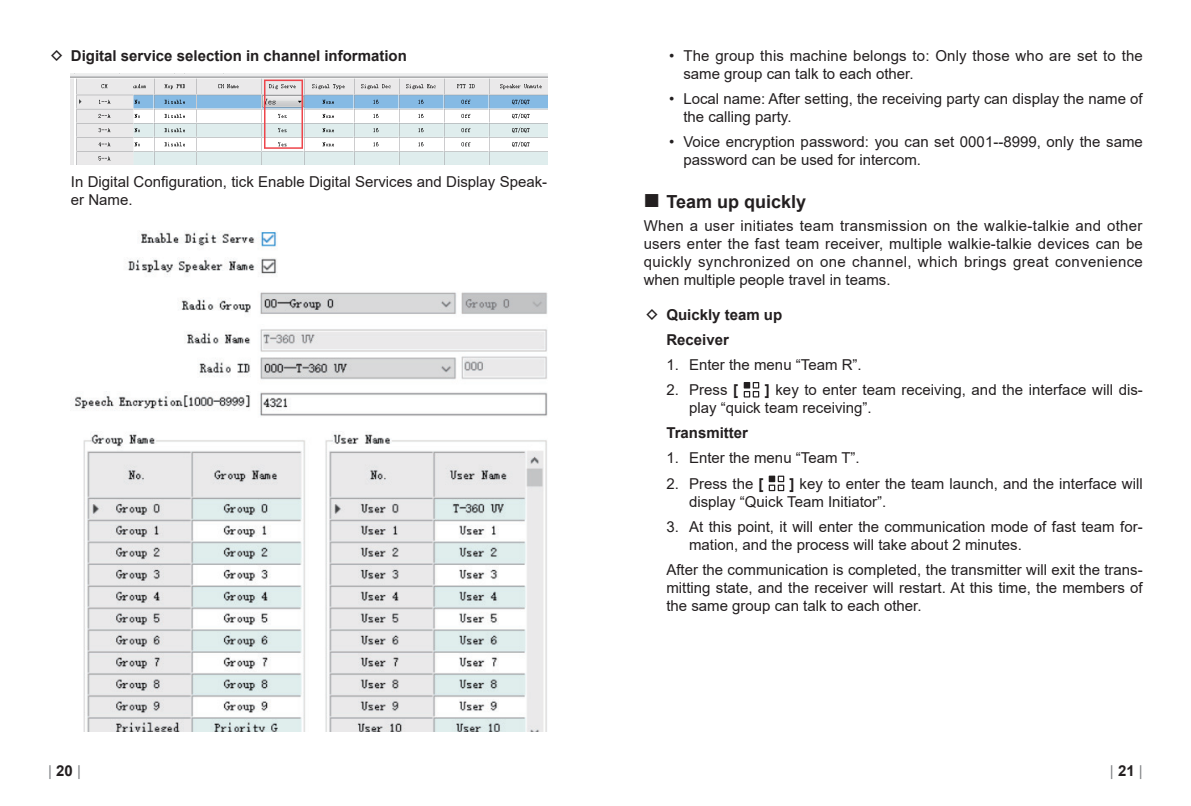
<style>
.page{position:relative;width:1191px;height:806px;background:#fff}
.page>*{position:absolute;margin:0;border:0;box-sizing:border-box;transform-origin:0 0}
.t1{font:700 18px "Arial";color:#231f20}
.t2{font:15px/18px "Arial";color:#231f20}
.t3{font:700 15px/25px "Arial";color:#231f20}
.t4{font:italic 15px "Arial";color:#808285}
.s1{font-family:"Icom Product Font";font-weight:400}
.s2{font-weight:700}
.s3{font-weight:700;font-style:normal;color:#231f20}
</style>
<div class="page">
<img style="left:71px;top:73px;width:476px;height:91px">
<img style="left:75px;top:232px;width:472px;height:498px">
<svg style="left:743px;top:382px;width:16px;height:15px"></svg>
<svg style="left:768px;top:475px;width:16px;height:16px"></svg>
<p class="t3" style="left:51px;top:43px;width:357px"><span class="s1">D</span> Digital service selection in channel information</p>
<p class="t2" style="left:71px;top:172px;width:478px">In Digital Configuration, tick Enable Digital Services and Display Speak&shy;er Name.</p>
<p class="t2" style="left:683px;top:47px;width:461px;text-indent:-14px">• The group this machine belongs to: Only those who are set to the same group can talk to each other.</p>
<p class="t2" style="left:683px;top:90px;width:461px;text-indent:-14px">• Local name: After setting, the receiving party can display the name of the calling party.</p>
<p class="t2" style="left:683px;top:133px;width:461px;text-indent:-14px">• Voice encryption password: you can set 0001--8999, only the same password can be used for intercom.</p>
<p class="t1" style="left:666px;top:189px;width:141px">Team up quickly</p>
<p class="t2" style="left:643px;top:216px;width:501px;text-align:justify">When a user initiates team transmission on the walkie-talkie and other users enter the fast team receiver, multiple walkie-talkie devices can be quickly synchronized on one channel, which brings great convenience when multiple people travel in teams.</p>
<p class="t3" style="left:666px;top:302px;width:117px;text-indent:-20px"><span class="s1">D</span> Quickly team up<br>Receiver</p>
<p class="t2" style="left:666px;top:355px;width:197px">1. Enter the menu “Team R”.</p>
<p class="t2" style="left:666px;top:380px;width:73px">2. Press <span class="s2">[</span></p>
<p class="t2" style="left:689px;top:380px;width:455px;text-indent:76px"><span class="s2">]</span> key to enter team receiving, and the interface will dis&shy;play “quick team receiving”.</p>
<p class="t3" style="left:666px;top:420px;width:83px">Transmitter</p>
<p class="t2" style="left:666px;top:449px;width:195px">1. Enter the menu “Team T”.</p>
<p class="t2" style="left:666px;top:474px;width:99px">2. Press the <span class="s2">[</span></p>
<p class="t2" style="left:689px;top:474px;width:455px;text-indent:100px"><span class="s2">]</span> key to enter the team launch, and the interface will display “Quick Team Initiator”.</p>
<p class="t2" style="left:689px;top:517px;width:455px;text-indent:-23px">3. At this point, it will enter the communication mode of fast team for&shy;mation, and the process will take about 2 minutes.</p>
<p class="t2" style="left:666px;top:560px;width:478px;text-align:justify">After the communication is completed, the transmitter will exit the trans&shy;mitting state, and the receiver will restart. At this time, the members of the same group can talk to each other.</p>
<p class="t4" style="left:48px;top:760px;width:34px">| <span class="s3">20</span> |</p>
<p class="t4" style="left:1110px;top:760px;width:34px">| <span class="s3">21</span> |</p>
</div>
